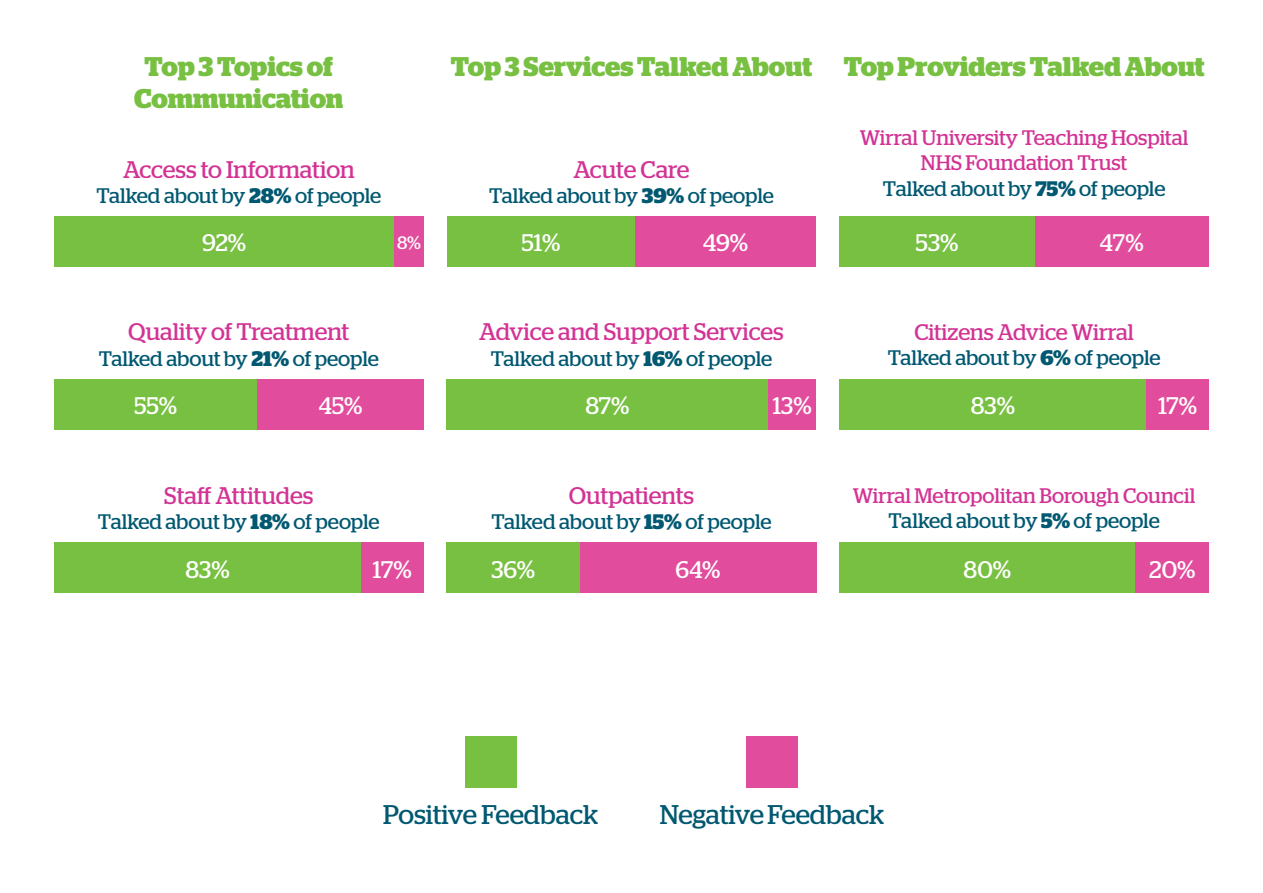
<style>
.page{position:relative;width:1263px;height:893px;background:#fff}
.page>*{position:absolute;margin:0;border:0;box-sizing:border-box;transform-origin:0 0}
.t1{font:700 27px/32.4px "Stag";letter-spacing:-.005em;color:#78c042;text-align:center}
.t2{font:27px "Stag";letter-spacing:-.005em;color:#015871}
.t3{font:24px "Stag";color:#d33394}
.t4{font:24px "Stag";color:#fff}
.t5{font:22.5px "Stag";color:#d33394}
.t6{font:21px "Stag";letter-spacing:-.005em;color:#015871}
.t7{font:21px/25.2px "Stag";letter-spacing:-.005em;color:#d33394;text-align:center}
.t8{font:18px "Stag";color:#fff}
.s1{font-weight:700}
.s2{color:#015871}
.s3{font-weight:700;color:#015871}
</style>
<div class="page">
<div style="left:465px;top:737px;width:51px;height:51px;background:#78c042"></div>
<div style="left:746px;top:737px;width:51px;height:51px;background:#e24c9c"></div>
<div style="left:447px;top:543px;width:133px;height:50px;background:#78c042"></div>
<div style="left:447px;top:379px;width:321px;height:50px;background:#78c042"></div>
<div style="left:839px;top:543px;width:296px;height:50px;background:#78c042"></div>
<div style="left:839px;top:379px;width:307px;height:50px;background:#78c042"></div>
<div style="left:580px;top:543px;width:236px;height:50px;background:#e24c9c"></div>
<div style="left:768px;top:379px;width:48px;height:50px;background:#e24c9c"></div>
<div style="left:1135px;top:543px;width:74px;height:50px;background:#e24c9c"></div>
<div style="left:1146px;top:379px;width:63px;height:50px;background:#e24c9c"></div>
<div style="left:839px;top:216px;width:196px;height:50px;background:#78c042"></div>
<div style="left:1035px;top:216px;width:173px;height:50px;background:#e24c9c"></div>
<div style="left:447px;top:216px;width:188px;height:50px;background:#78c042"></div>
<div style="left:635px;top:216px;width:181px;height:50px;background:#e24c9c"></div>
<div style="left:54px;top:217px;width:340px;height:50px;background:#78c042"></div>
<div style="left:394px;top:217px;width:30px;height:50px;background:#e24c9c"></div>
<div style="left:54px;top:379px;width:204px;height:50px;background:#78c042"></div>
<div style="left:258px;top:379px;width:166px;height:50px;background:#e24c9c"></div>
<div style="left:54px;top:543px;width:307px;height:50px;background:#78c042"></div>
<div style="left:361px;top:543px;width:63px;height:50px;background:#e24c9c"></div>
<p class="t1" style="left:134px;top:52px;width:211px">Top 3 Topics of<br>Communication</p>
<p class="t3" style="left:123px;top:155px;width:233px">Access to Information</p>
<p class="t6" style="left:96px;top:183px;width:286px">Talked about by <span class="s1">28%</span> of people</p>
<p class="t1" style="left:451px;top:52px;width:363px">Top 3 Services Talked About</p>
<p class="t3" style="left:573px;top:155px;width:118px">Acute Care</p>
<p class="t6" style="left:489px;top:183px;width:286px">Talked about by <span class="s1">39%</span> of people</p>
<p class="t1" style="left:844px;top:52px;width:362px">Top Providers Talked About</p>
<p class="t7" style="left:860px;top:125px;width:330px">Wirral University Teaching Hospital<br>NHS Foundation Trust<br><span class="s2">Talked about by</span> <span class="s3">75%</span> <span class="s2">of people</span></p>
<p class="t4" style="left:202px;top:229px;width:45px">92%</p>
<p class="t8" style="left:397px;top:232px;width:25px">8%</p>
<p class="t4" style="left:522px;top:228px;width:40px">51%</p>
<p class="t4" style="left:703px;top:228px;width:47px">49%</p>
<p class="t4" style="left:916px;top:228px;width:44px">53%</p>
<p class="t4" style="left:1100px;top:228px;width:45px">47%</p>
<p class="t3" style="left:128px;top:318px;width:223px">Quality of Treatment</p>
<p class="t6" style="left:99px;top:346px;width:282px">Talked about by <span class="s1">21%</span> of people</p>
<p class="t3" style="left:479px;top:318px;width:306px">Advice and Support Services</p>
<p class="t6" style="left:491px;top:346px;width:283px">Talked about by <span class="s1">16%</span> of people</p>
<p class="t5" style="left:914px;top:319px;width:221px">Citizens Advice Wirral</p>
<p class="t6" style="left:888px;top:345px;width:274px">Talked about by <span class="s1">6%</span> of people</p>
<p class="t4" style="left:135px;top:392px;width:44px">55%</p>
<p class="t4" style="left:319px;top:392px;width:45px">45%</p>
<p class="t4" style="left:585px;top:392px;width:45px">87%</p>
<p class="t4" style="left:773px;top:392px;width:40px">13%</p>
<p class="t4" style="left:971px;top:392px;width:46px">83%</p>
<p class="t4" style="left:1158px;top:392px;width:40px">17%</p>
<p class="t3" style="left:164px;top:482px;width:151px">Staff Attitudes</p>
<p class="t6" style="left:98px;top:510px;width:283px">Talked about by <span class="s1">18%</span> of people</p>
<p class="t3" style="left:569px;top:482px;width:127px">Outpatients</p>
<p class="t6" style="left:491px;top:510px;width:282px">Talked about by <span class="s1">15%</span> of people</p>
<p class="t7" style="left:853px;top:482px;width:344px">Wirral Metropolitan Borough Council<br><span class="s2">Talked about by</span> <span class="s3">5%</span> <span class="s2">of people</span></p>
<p class="t4" style="left:185px;top:555px;width:46px">83%</p>
<p class="t4" style="left:373px;top:555px;width:40px">17%</p>
<p class="t4" style="left:491px;top:555px;width:45px">36%</p>
<p class="t4" style="left:676px;top:555px;width:47px">64%</p>
<p class="t4" style="left:964px;top:555px;width:49px">80%</p>
<p class="t4" style="left:1149px;top:555px;width:48px">20%</p>
<p class="t2" style="left:383px;top:799px;width:216px">Positive Feedback</p>
<p class="t2" style="left:660px;top:799px;width:226px">Negative Feedback</p>
</div>
